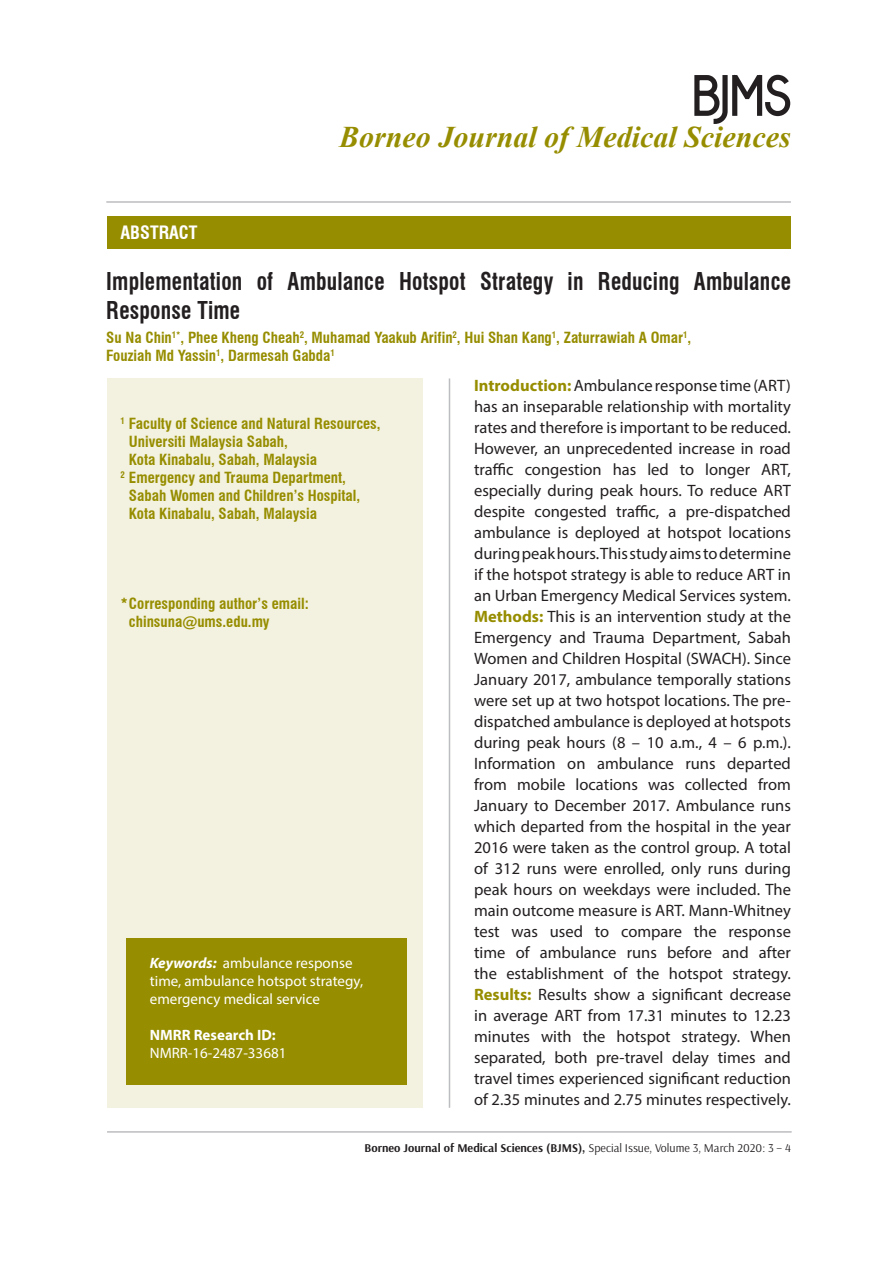
<style>
.page{position:relative;width:893px;height:1263px;background:#fff}
.page>*{position:absolute;margin:0;border:0;box-sizing:border-box;transform-origin:0 0}
.t1{font:italic 700 30px "Times New Roman";color:#968d00}
.t2{font:700 condensed 24px/28.8px "Swiss 721 BT";letter-spacing:.01em;color:#231f20;scale:.9 1}
.t3{font:700 condensed 18px "Swiss 721 BT";color:#fff}
.t4{font:16.5px/21px "Myriad Pro";color:#231f20;text-align:justify}
.t5{font:700 condensed 15px "Swiss 721 BT";color:#968d00}
.t6{font:15px/18px "Myriad Pro";color:#fff}
.t7{font:700 15px "Myriad Pro";color:#fff}
.t8{font:700 12px "Arsenal";color:#231f20}
.s1{font-weight:700;font-style:italic}
.s2{font-weight:700;color:#968d00}
.s3{font-weight:400}
</style>
<div class="page">
<div style="left:107px;top:216px;width:684px;height:33px;background:#968d00"></div>
<hr style="left:106px;top:201px;width:685px;height:2px;background:#bcbdc0">
<hr style="left:107px;top:1131px;width:685px;height:2px;background:#bcbdc0">
<div style="left:107px;top:378px;width:315px;height:730px;background:#f3f1df"></div>
<div style="left:126px;top:938px;width:281px;height:147px;background:#968d00"></div>
<hr style="left:449px;top:378px;width:1px;height:730px;background:#bcbdc0">
<svg style="left:694px;top:74px;width:97px;height:50px"></svg>
<p class="t1" style="left:339px;top:116px;width:453px">Borneo Journal of Medical Sciences</p>
<p class="t3" style="left:120px;top:222px;width:78px">ABSTRACT</p>
<p class="t2" style="left:106px;top:267px;width:762px">Implementation of Ambulance Hotspot Strategy in Reducing Ambulance<br>Response Time</p>
<p class="t5" style="left:106px;top:328px;width:586px">Su Na Chin<sup>1*</sup>, Phee Kheng Cheah<sup>2</sup>, Muhamad Yaakub Arifin<sup>2</sup>, Hui Shan Kang<sup>1</sup>, Zaturrawiah A Omar<sup>1</sup>,</p>
<p class="t5" style="left:106px;top:346px;width:230px">Fouziah Md Yassin<sup>1</sup>, Darmesah Gabda<sup>1</sup></p>
<p class="t5" style="left:120px;top:414px;width:262px"><sup>1</sup> Faculty of Science and Natural Resources,</p>
<p class="t5" style="left:129px;top:432px;width:160px">Universiti Malaysia Sabah,</p>
<p class="t5" style="left:129px;top:450px;width:190px">Kota Kinabalu, Sabah, Malaysia</p>
<p class="t5" style="left:120px;top:468px;width:227px"><sup>2</sup> Emergency and Trauma Department,</p>
<p class="t5" style="left:129px;top:486px;width:233px">Sabah Women and Children’s Hospital,</p>
<p class="t5" style="left:129px;top:504px;width:190px">Kota Kinabalu, Sabah, Malaysia</p>
<p class="t5" style="left:120px;top:594px;width:190px">*Corresponding author’s email:</p>
<p class="t5" style="left:129px;top:612px;width:142px">chinsuna@ums.edu.my</p>
<p class="t6" style="left:150px;top:954px;width:215px"><span class="s1">Keywords:</span> ambulance response time, ambulance hotspot strategy, emergency medical service</p>
<p class="t7" style="left:150px;top:1025px;width:127px">NMRR Research ID:</p>
<p class="t6" style="left:150px;top:1044px;width:138px">NMRR-16-2487-33681</p>
<p class="t4" style="left:474px;top:375px;width:318px"><span class="s2">Introduction:</span>Ambulance response time (ART) has an inseparable relationship with mortality rates and therefore is important to be reduced.<br>However, an unprecedented increase in road traffic congestion has led to longer ART, especially during peak hours. To reduce ART despite congested traffic, a pre-dispatched ambulance is deployed at hotspot locations during peak hours. This study aims to determine if the hotspot strategy is able to reduce ART in an Urban Emergency Medical Services system.<br><span class="s2">Methods:</span> This is an intervention study at the Emergency and Trauma Department, Sabah Women and Children Hospital (SWACH). Since January 2017, ambulance temporally stations were set up at two hotspot locations. The pre&shy;dispatched ambulance is deployed at hotspots during peak hours (8 – 10 a.m., 4 – 6 p.m.).<br>Information on ambulance runs departed from mobile locations was collected from January to December 2017. Ambulance runs which departed from the hospital in the year 2016 were taken as the control group. A total of 312 runs were enrolled, only runs during peak hours on weekdays were included. The main outcome measure is ART. Mann-Whitney test was used to compare the response time of ambulance runs before and after the establishment of the hotspot strategy.<br><span class="s2">Results:</span> Results show a significant decrease in average ART from 17.31 minutes to 12.23 minutes with the hotspot strategy. When separated, both pre-travel delay times and travel times experienced significant reduction of 2.35 minutes and 2.75 minutes respectively.</p>
<p class="t8" style="left:365px;top:1141px;width:428px">Borneo Journal of Medical Sciences (BJMS), <span class="s3">Special Issue, Volume 3, March 2020: 3 – 4</span></p>
</div>
